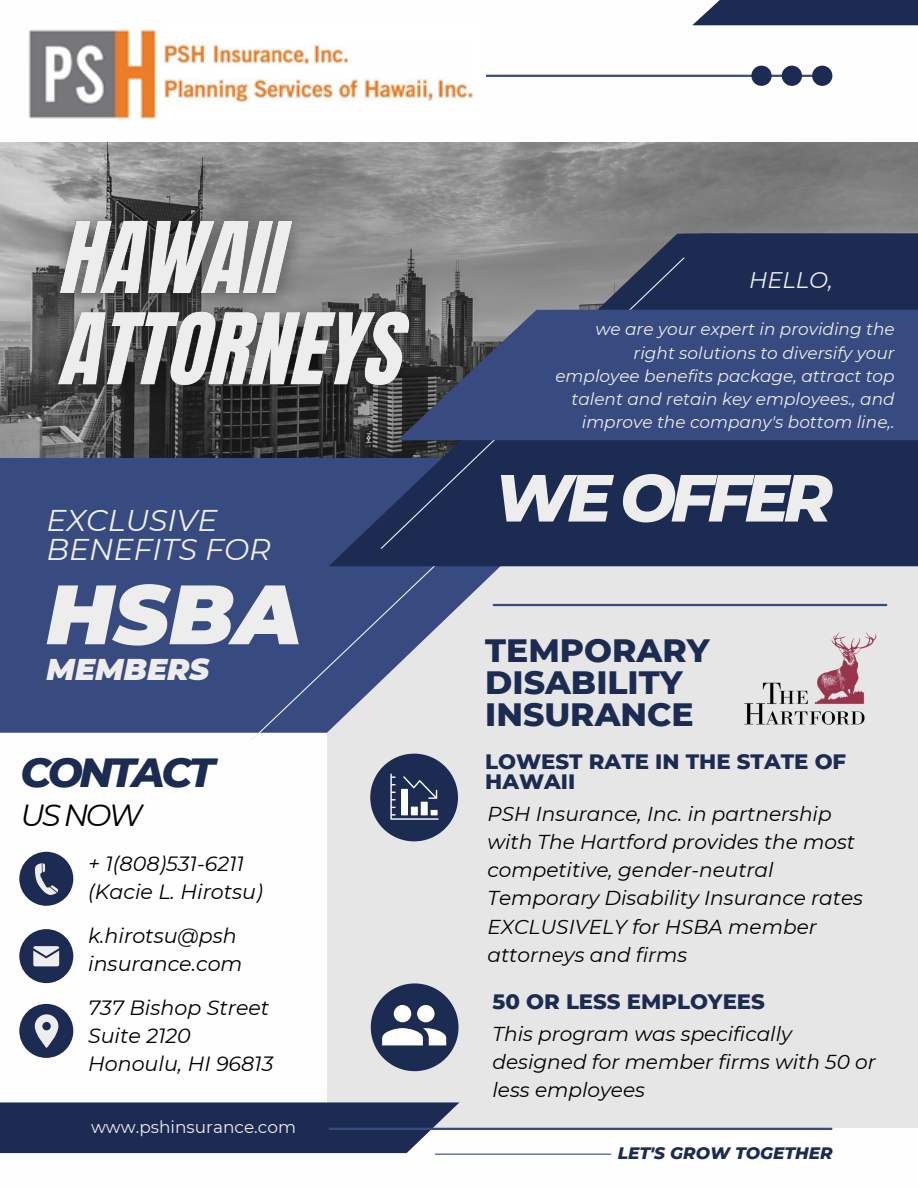
<style>
.page{position:relative;width:918px;height:1188px;background:#fff}
.page>*{position:absolute;margin:0;border:0;box-sizing:border-box;transform-origin:0 0}
.t1{font:italic 900 84px "Montserrat";color:#ededed}
.t2{font:italic 800 66.45px "Montserrat";letter-spacing:-.085em;color:#ededed}
.t3{font:italic 800 41.55px "Montserrat";letter-spacing:-.085em;color:#1c2b52}
.t4{font:800 33px/31.8px "Montserrat";color:#1c2b52}
.t5{font:italic 30.45px "Montserrat";color:#000}
.t6{font:italic 30px/28.7px "Montserrat";color:#ededed}
.t7{font:italic 900 30px "Montserrat";color:#ededed}
.t8{font:italic 22.5px "Montserrat";color:#ededed}
.t9{font:800 21.3px/20.2px "Montserrat";color:#1c2b52}
.t10{font:italic 20.55px/28.2px "Montserrat";color:#000}
.t11{font:italic 20.1px/28.2px "Montserrat";color:#000}
.t12{font:italic 16.95px/23.2px "Montserrat";color:#ededed;text-align:right}
.t13{font:16.95px "Montserrat";color:#ededed}
.t14{font:italic 800 16.95px "Montserrat";color:#1c2b52}
</style>
<div class="page">
<div style="left:327px;top:546px;width:591px;height:582px;background:#e6e6e6"></div>
<svg style="left:0;top:458px;width:674px;height:275px;fill:#374b80"></svg>
<div style="left:370px;top:754px;width:88px;height:87px;background:#1c2b52;border-radius:50%"></div>
<div style="left:19px;top:852px;width:54px;height:54px;background:#1c2b52;border-radius:50%"></div>
<div style="left:19px;top:929px;width:54px;height:54px;background:#1c2b52;border-radius:50%"></div>
<div style="left:19px;top:1004px;width:54px;height:54px;background:#1c2b52;border-radius:50%"></div>
<div style="left:371px;top:983px;width:88px;height:88px;background:#1c2b52;border-radius:50%"></div>
<img style="left:0;top:143px;width:918px;height:315px">
<svg style="left:250px;top:542px;width:210px;height:199px"></svg>
<svg style="left:329px;top:233px;width:589px;height:333px;background:#273559"></svg>
<svg style="left:0;top:1102px;width:459px;height:51px;background:#29385c"></svg>
<div style="left:692px;top:0;width:226px;height:25px;background:#1c2b52"></div>
<svg style="left:380px;top:256px;width:306px;height:294px;background:#35415f"></svg>
<div style="left:442px;top:310px;width:476px;height:130px;background:#374b80"></div>
<hr style="left:356px;top:75px;width:464px;height:2px;background:#374b80">
<svg style="left:35px;top:863px;width:23px;height:32px"></svg>
<svg style="left:33px;top:946px;width:26px;height:20px"></svg>
<svg style="left:35px;top:1014px;width:23px;height:34px"></svg>
<hr style="left:330px;top:1128px;width:501px;height:2px;background:#374b80">
<hr style="left:435px;top:1154px;width:176px;height:1px;background:#374b80">
<hr style="left:494px;top:604px;width:392px;height:2px;background:#374b80">
<svg style="left:751px;top:66px;width:81px;height:20px"></svg>
<img style="left:28px;top:29px;width:457px;height:90px">
<svg style="left:390px;top:774px;width:49px;height:46px"></svg>
<img style="left:744px;top:632px;width:133px;height:93px">
<svg style="left:382px;top:1005px;width:64px;height:40px"></svg>
<img style="left:27px;top:169px;width:415px;height:277px">
<h3 class="t6" style="left:46px;top:506px;width:226px">EXCLUSIVE<br>BENEFITS FOR</h3>
<h1 class="t1" style="left:46px;top:563px;width:257px">HSBA</h1>
<h3 class="t7" style="left:46px;top:651px;width:164px">MEMBERS</h3>
<h3 class="t3" style="left:21px;top:747px;width:196px">CONTACT</h3>
<h3 class="t5" style="left:21px;top:797px;width:124px">US NOW</h3>
<p class="t10" style="left:88px;top:849px;width:176px">+ 1(808)531-6211 (Kacie L. Hirotsu)</p>
<p class="t10" style="left:88px;top:922px;width:156px">k.hirotsu@psh insurance.com</p>
<p class="t10" style="left:88px;top:993px;width:187px">737 Bishop Street<br>Suite 2120<br>Honoulu, HI 96813</p>
<p class="t13" style="left:91px;top:1117px;width:206px">www.pshinsurance.com</p>
<p class="t8" style="left:749px;top:266px;width:85px">HELLO,</p>
<p class="t12" style="left:555px;top:318px;width:341px">we are your expert in providing the right solutions to diversify your employee benefits package, attract top talent and retain key employees., and improve the company's bottom line,.</p>
<h2 class="t2" style="left:494px;top:457px;width:340px">WE OFFER</h2>
<h3 class="t4" style="left:485px;top:634px;width:226px">TEMPORARY<br>DISABILITY<br>INSURANCE</h3>
<p class="t9" style="left:485px;top:751px;width:363px">LOWEST RATE IN THE STATE OF<br>HAWAII</p>
<p class="t11" style="left:488px;top:800px;width:377px">PSH Insurance, Inc. in partnership with The Hartford provides the most competitive, gender-neutral<br>Temporary Disability Insurance rates<br>EXCLUSIVELY for HSBA member attorneys and firms</p>
<p class="t9" style="left:493px;top:991px;width:274px">50 OR LESS EMPLOYEES</p>
<p class="t11" style="left:493px;top:1019px;width:385px">This program was specifically designed for member firms with 50 or less employees</p>
<p class="t14" style="left:618px;top:1143px;width:217px">LET'S GROW TOGETHER</p>
</div>
